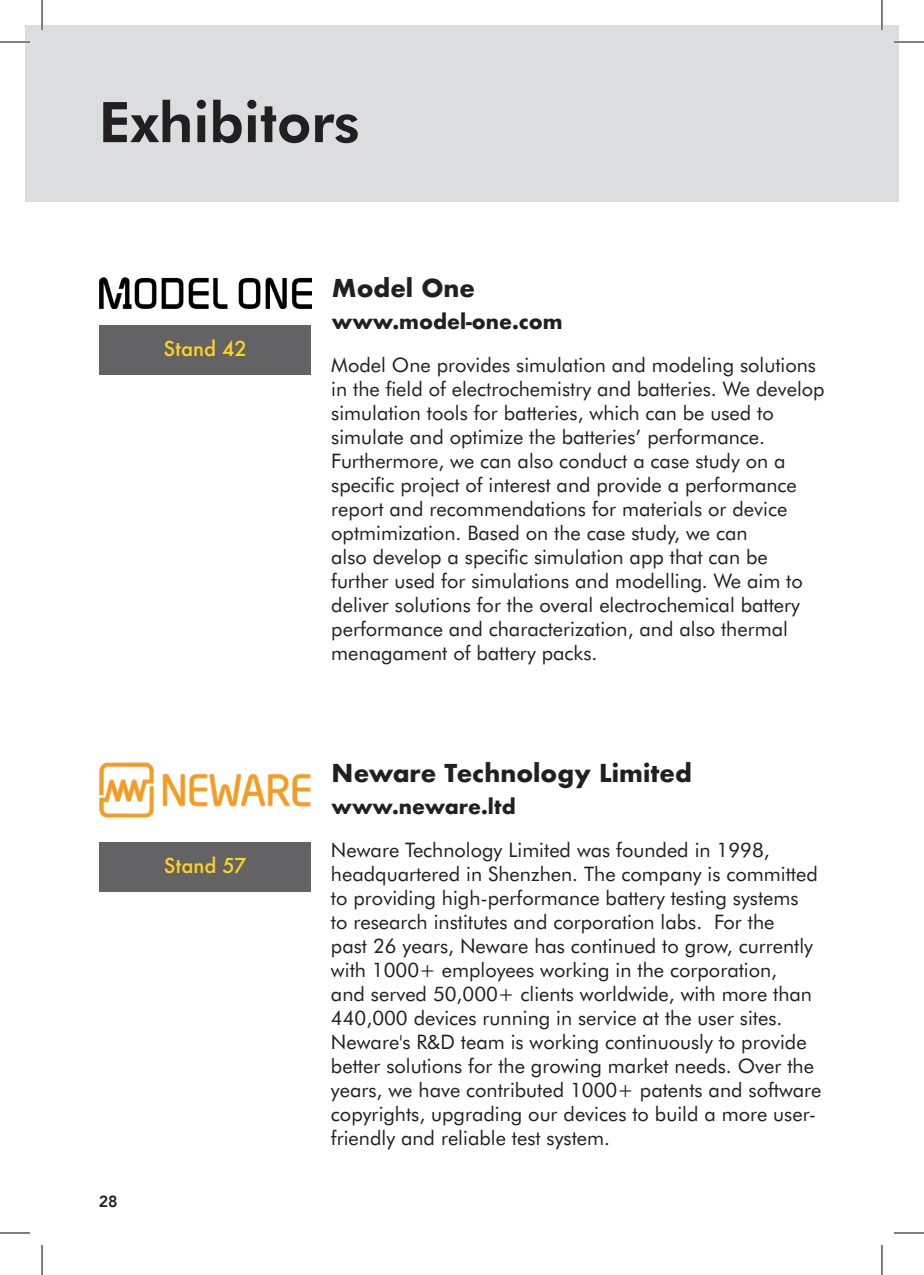
<style>
.page{position:relative;width:924px;height:1275px;background:#fff}
.page>*{position:absolute;margin:0;border:0;box-sizing:border-box;transform-origin:0 0}
.t1{font:700 56px "Futura BT";color:#231f20}
.t2{font:700 24px "Futura";color:#231f20}
.t3{font:20px/24px "Futura BT";color:#231f20}
.t4{font:700 20px "Futura";color:#231f20}
.t5{font:500 20px "Futura";color:#fed41d}
.t6{font:800 16px "Avenir";color:#231f20}
</style>
<div class="page">
<div style="left:25px;top:25px;width:873px;height:177px;background:#dcdddf"></div>
<div style="left:99px;top:842px;width:212px;height:50px;background:#636366"></div>
<img style="left:99px;top:762px;width:212px;height:56px">
<div style="left:99px;top:325px;width:212px;height:50px;background:#636366"></div>
<img style="left:99px;top:277px;width:212px;height:32px">
<hr style="left:0;top:41px;width:30px;height:2px;background:#fff">
<hr style="left:893px;top:41px;width:30px;height:2px;background:#fff">
<hr style="left:41px;top:0;width:2px;height:30px;background:#fff">
<hr style="left:880px;top:0;width:2px;height:30px;background:#fff">
<hr style="left:0;top:42px;width:30px;height:1px;background:#000">
<hr style="left:893px;top:42px;width:30px;height:1px;background:#000">
<hr style="left:0;top:1232px;width:30px;height:1px;background:#000">
<hr style="left:893px;top:1232px;width:30px;height:1px;background:#000">
<hr style="left:42px;top:0;width:1px;height:30px;background:#000">
<hr style="left:42px;top:1245px;width:1px;height:30px;background:#000">
<hr style="left:881px;top:0;width:1px;height:30px;background:#000">
<hr style="left:881px;top:1245px;width:1px;height:30px;background:#000">
<p class="t1" style="left:99px;top:86px;width:262px">Exhibitors</p>
<p class="t5" style="left:163px;top:335px;width:85px">Stand 42</p>
<p class="t5" style="left:164px;top:852px;width:84px">Stand 57</p>
<p class="t6" style="left:99px;top:1189px;width:20px">28</p>
<p class="t2" style="left:332px;top:270px;width:145px">Model One</p>
<p class="t4" style="left:332px;top:307px;width:232px">www.model-one.com</p>
<p class="t3" style="left:331px;top:352px;width:494px">Model One provides simulation and modeling solutions in the field of electrochemistry and batteries. We develop simulation tools for batteries, which can be used to simulate and optimize the batteries’ performance.<br>Furthermore, we can also conduct a case study on a specific project of interest and provide a performance report and recommendations for materials or device optmimization. Based on the case study, we can<br>also develop a specific simulation app that can be further used for simulations and modelling. We aim to deliver solutions for the overal electrochemical battery performance and characterization, and also thermal menagament of battery packs.</p>
<p class="t2" style="left:331px;top:755px;width:362px">Neware Technology Limited</p>
<p class="t4" style="left:331px;top:791px;width:185px">www.neware.ltd</p>
<p class="t3" style="left:331px;top:837px;width:492px">Neware Technology Limited was founded in 1998, headquartered in Shenzhen. The company is committed to providing high-performance battery testing systems<br>to research institutes and corporation labs. For the<br>past 26 years, Neware has continued to grow, currently with 1000+ employees working in the corporation,<br>and served 50,000+ clients worldwide, with more than 440,000 devices running in service at the user sites.<br>Neware's R&amp;D team is working continuously to provide better solutions for the growing market needs. Over the years, we have contributed 1000+ patents and software copyrights, upgrading our devices to build a more user&shy;friendly and reliable test system.</p>
</div>
